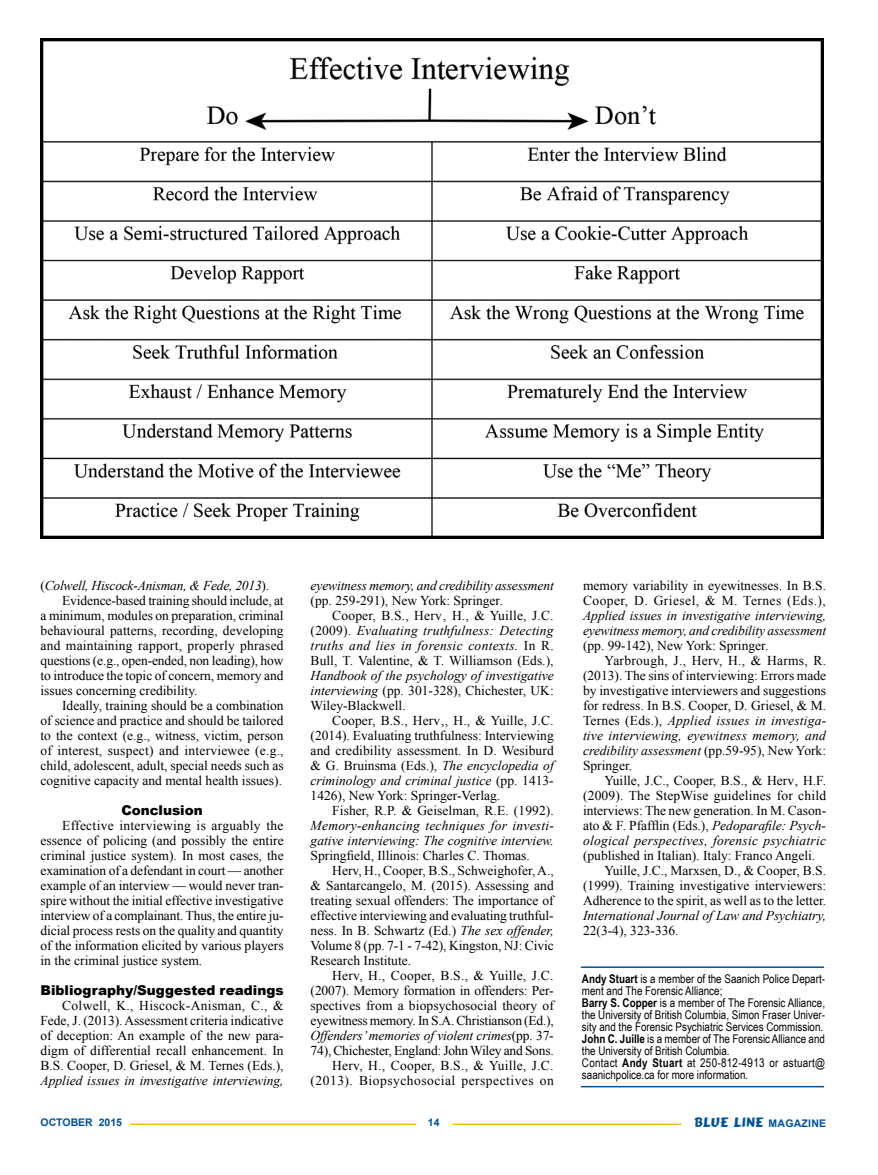
<style>
.page{position:relative;width:878px;height:1175px;background:#fff}
.page>*{position:absolute;margin:0;border:0;box-sizing:border-box;transform-origin:0 0}
.t1{font:13.5px/15px "Times New Roman";color:#000;text-align:justify}
.t2{font:italic 13.5px/15px "Times New Roman";color:#000}
.t3{font:13.5px "Times New Roman";letter-spacing:.02em;color:#000}
.t4{font:italic 13.5px "Times New Roman";letter-spacing:.02em;color:#000}
.t5{font:13.5px "Times New Roman";letter-spacing:-.02em;color:#000}
.t6{font:900 13.5px "Arial";color:#000}
.t7{font:13.5px "Times New Roman";letter-spacing:.035em;color:#000}
.t8{font:13.5px "Comic";letter-spacing:.02em;color:#00529c}
.t9{font:12px/12px "Arial Narrow";color:#000}
.t10{font:700 10.5px "Arial";color:#00529c}
.s1{font-style:normal}
.s2{font-style:italic}
.s3{font-weight:700}
.s4{font-family:"Arial";font-weight:700;font-size:10.5px}
</style>
<div class="page">
<hr style="left:130px;top:1123px;width:286px;height:2px;background:#fdb913">
<hr style="left:452px;top:1123px;width:229px;height:2px;background:#fdb913">
<hr style="left:581px;top:966px;width:243px;height:2px;background:#00529c">
<hr style="left:581px;top:1085px;width:243px;height:2px;background:#00529c">
<img style="left:40px;top:38px;width:783px;height:500px">
<p class="t2" style="left:40px;top:578px;width:230px"><span class="s1">(</span>Colwell, Hiscock-Anisman, &amp; Fede, 2013<span class="s1">).</span></p>
<p class="t1" style="left:62px;top:593px;width:223px">Evidence-based training should include, at</p>
<p class="t1" style="left:40px;top:608px;width:245px">a minimum, modules on preparation, criminal</p>
<p class="t1" style="left:40px;top:623px;width:244px">behavioural patterns, recording, developing</p>
<p class="t1" style="left:40px;top:638px;width:244px">and maintaining rapport, properly phrased</p>
<p class="t1" style="left:40px;top:653px;width:245px">questions (e.g., open-ended, non leading), how</p>
<p class="t1" style="left:40px;top:668px;width:244px">to introduce the topic of concern, memory and</p>
<p class="t1" style="left:40px;top:683px;width:158px">issues concerning credibility.</p>
<p class="t1" style="left:62px;top:698px;width:223px">Ideally, training should be a combination</p>
<p class="t1" style="left:40px;top:713px;width:244px">of science and practice and should be tailored</p>
<p class="t1" style="left:40px;top:728px;width:244px">to the context (e.g., witness, victim, person</p>
<p class="t1" style="left:40px;top:743px;width:245px">of interest, suspect) and interviewee (e.g.,</p>
<p class="t1" style="left:40px;top:758px;width:244px">child, adolescent, adult, special needs such as</p>
<p class="t1" style="left:40px;top:773px;width:243px">cognitive capacity and mental health issues).</p>
<p class="t6" style="left:121px;top:800px;width:83px">Conclusion</p>
<p class="t1" style="left:40px;top:818px;width:245px;text-indent:22px">Effective interviewing is arguably the essence of policing (and possibly the entire criminal justice system). In most cases, the examination of a defendant in court — another example of an interview — would never tran&shy;spire without the initial effective investigative interview of a complainant. Thus, the entire ju&shy;dicial process rests on the quality and quantity of the information elicited by various players in the criminal justice system.</p>
<p class="t6" style="left:40px;top:980px;width:244px">Bibliography/Suggested readings</p>
<p class="t1" style="left:40px;top:998px;width:245px;text-indent:22px">Colwell, K., Hiscock-Anisman, C., &amp; Fede, J. (2013). Assessment criteria indicative of deception: An example of the new para&shy;digm of differential recall enhancement. In B.S. Cooper, D. Griesel, &amp; M. Ternes (Eds.),</p>
<p class="t2" style="left:40px;top:1072px;width:244px">Applied issues in investigative interviewing,</p>
<p class="t2" style="left:310px;top:577px;width:245px">eyewitness memory, and credibility assessment</p>
<p class="t1" style="left:310px;top:593px;width:193px">(pp. 259-291), New York: Springer.</p>
<p class="t1" style="left:332px;top:608px;width:223px">Cooper, B.S., Herv‚ H., &amp; Yuille, J.C.</p>
<p class="t2" style="left:310px;top:622px;width:244px"><span class="s1">(2009).</span> Evaluating truthfulness: Detecting</p>
<p class="t4" style="left:310px;top:636px;width:245px">truths and lies in forensic contexts. <span class="s1">In R.</span></p>
<p class="t1" style="left:310px;top:653px;width:244px">Bull, T. Valentine, &amp; T. Williamson (Eds.),</p>
<p class="t2" style="left:310px;top:667px;width:244px;text-align:justify">Handbook of the psychology of investigative interviewing <span class="s1">(pp. 301-328), Chichester, UK:<br>Wiley-Blackwell.</span></p>
<p class="t1" style="left:310px;top:713px;width:245px;text-indent:22px">Cooper, B.S., Herv‚, H., &amp; Yuille, J.C. (2014). Evaluating truthfulness: Interviewing and credibility assessment. In D. Wesiburd &amp; G. Bruinsma (Eds.), <span class="s2">The encyclopedia of criminology and criminal justice</span> (pp. 1413- 1426), New York: Springer-Verlag.</p>
<p class="t1" style="left:332px;top:803px;width:223px">Fisher, R.P. &amp; Geiselman, R.E. (1992).</p>
<p class="t2" style="left:310px;top:817px;width:245px">Memory-enhancing techniques for investi&shy;gative interviewing: The cognitive interview.</p>
<p class="t1" style="left:310px;top:848px;width:221px">Springfield, Illinois: Charles C. Thomas.</p>
<p class="t1" style="left:332px;top:863px;width:223px">Herv, H., Cooper, B.S., Schweighofer, A.,</p>
<p class="t1" style="left:310px;top:878px;width:244px">&amp; Santarcangelo, M. (2015). Assessing and</p>
<p class="t1" style="left:310px;top:893px;width:244px">treating sexual offenders: The importance of</p>
<p class="t1" style="left:310px;top:908px;width:244px">effective interviewing and evaluating truthful-</p>
<p class="t1" style="left:310px;top:923px;width:244px">ness. In B. Schwartz (Ed.) <span class="s2">The sex offender,</span></p>
<p class="t1" style="left:310px;top:938px;width:245px">Volume 8 (pp. 7-1 - 7-42), Kingston, NJ: Civic</p>
<p class="t1" style="left:310px;top:953px;width:102px">Research Institute.</p>
<p class="t3" style="left:332px;top:966px;width:223px">Herv, H., Cooper, B.S., &amp; Yuille, J.C.</p>
<p class="t1" style="left:310px;top:983px;width:244px">(2007). Memory formation in offenders: Per-</p>
<p class="t1" style="left:310px;top:998px;width:245px">spectives from a biopsychosocial theory of</p>
<p class="t5" style="left:310px;top:1011px;width:245px">eyewitness memory. In S.A. Christianson (Ed.),</p>
<p class="t2" style="left:310px;top:1027px;width:244px">Offenders’ memories of violent crimes<span class="s1">(pp. 37-</span></p>
<p class="t1" style="left:310px;top:1043px;width:244px">74), Chichester, England: John Wiley and Sons.</p>
<p class="t3" style="left:332px;top:1056px;width:223px">Herv, H., Cooper, B.S., &amp; Yuille, J.C.</p>
<p class="t7" style="left:310px;top:1071px;width:245px">(2013). Biopsychosocial perspectives on</p>
<p class="t1" style="left:583px;top:578px;width:244px">memory variability in eyewitnesses. In B.S.<br>Cooper, D. Griesel, &amp; M. Ternes (Eds.),</p>
<p class="t2" style="left:583px;top:608px;width:245px">Applied issues in investigative interviewing, eyewitness memory, and credibility assessment</p>
<p class="t1" style="left:583px;top:638px;width:187px">(pp. 99-142), New York: Springer.</p>
<p class="t3" style="left:604px;top:651px;width:223px">Yarbrough, J., Herv, H., &amp; Harms, R.</p>
<p class="t1" style="left:583px;top:668px;width:244px">(2013). The sins of interviewing: Errors made</p>
<p class="t1" style="left:583px;top:683px;width:244px">by investigative interviewers and suggestions</p>
<p class="t1" style="left:583px;top:698px;width:244px">for redress. In B.S. Cooper, D. Griesel, &amp; M.</p>
<p class="t2" style="left:583px;top:713px;width:245px"><span class="s1">Ternes (Eds.),</span> Applied issues in investiga-</p>
<p class="t2" style="left:583px;top:728px;width:244px">tive interviewing, eyewitness memory, and</p>
<p class="t2" style="left:583px;top:743px;width:244px">credibility assessment <span class="s1">(pp.59-95), New York:</span></p>
<p class="t1" style="left:583px;top:758px;width:51px">Springer.</p>
<p class="t1" style="left:604px;top:773px;width:223px">Yuille, J.C., Cooper, B.S., &amp; Herv‚ H.F.</p>
<p class="t1" style="left:583px;top:788px;width:244px">(2009). The StepWise guidelines for child</p>
<p class="t1" style="left:583px;top:803px;width:245px">interviews: The new generation. In M. Cason-</p>
<p class="t1" style="left:583px;top:818px;width:244px">ato &amp; F. Pfafflin (Eds.), <span class="s2">Pedoparafile: Psych-</span></p>
<p class="t4" style="left:583px;top:831px;width:245px">ological perspectives, forensic psychiatric</p>
<p class="t1" style="left:583px;top:848px;width:234px">(published in Italian). Italy: Franco Angeli.</p>
<p class="t1" style="left:604px;top:863px;width:223px">Yuille, J.C., Marxsen, D., &amp; Cooper, B.S.</p>
<p class="t1" style="left:583px;top:878px;width:245px">(1999). Training investigative interviewers:</p>
<p class="t1" style="left:583px;top:893px;width:244px">Adherence to the spirit, as well as to the letter.</p>
<p class="t2" style="left:583px;top:907px;width:244px">International Journal of Law and Psychiatry,</p>
<p class="t1" style="left:583px;top:923px;width:97px">22(3-4), 323-336.</p>
<p class="t9" style="left:582px;top:972px;width:245px"><span class="s3">Andy Stuart</span> is a member of the Saanich Police Depart&shy;ment and The Forensic Alliance;<br><span class="s3">Barry S. Copper</span> is a member of The Forensic Alliance, the University of British Columbia, Simon Fraser Univer&shy;sity and the Forensic Psychiatric Services Commission.<br><span class="s3">John C. Juille</span> is a member of The Forensic Alliance and the University of British Columbia.<br>Contact <span class="s3">Andy Stuart</span> at 250-812-4913 or astuart@ saanichpolice.ca for more information.</p>
<p class="t10" style="left:41px;top:1115px;width:83px">OCTOBER 2015</p>
<p class="t10" style="left:428px;top:1115px;width:13px">14</p>
<p class="t8" style="left:694px;top:1113px;width:133px">BLUE LINE <span class="s4">MAGAZINE</span></p>
</div>
